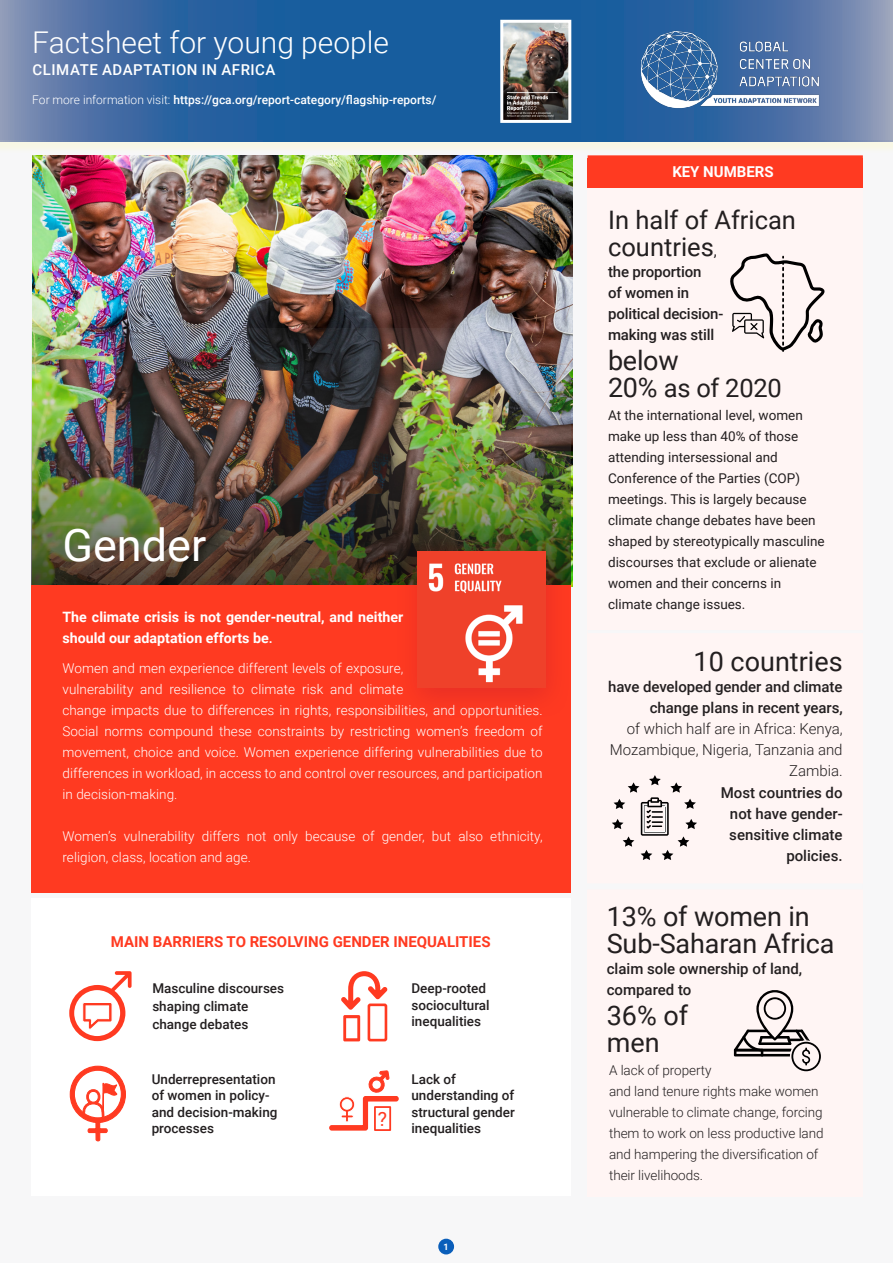
<style>
.page{position:relative;width:893px;height:1263px;background:#fff}
.page>*{position:absolute;margin:0;border:0;box-sizing:border-box;transform-origin:0 0}
.t1{font:45px "Roboto";color:#fff}
.t2{font:300 30px "Roboto";color:#fff}
.t3{font:27px/27px "Roboto";letter-spacing:-.005em;color:#231f20}
.t4{font:25.5px/27px "Roboto";color:#231f20}
.Section_body_text{font:19.65px "Roboto";color:#ff3a21}
.t5{font:500 15px/21px "Roboto";letter-spacing:-.005em;color:#231f20}
.t6{font:300 15px/21px "Roboto";color:#231f20;text-align:right}
.t7{font:500 15px "Roboto";letter-spacing:.035em;color:#fff}
.Section_Titles{font:700 15px "Roboto";color:#ff3a21}
.Section_Titles-2{font:700 15px "Roboto";color:#fff}
.t8{font:700 14.25px/21px "Roboto";color:#fff}
.t9{font:300 13.5px/21px "Roboto";letter-spacing:.005em;color:#fff}
.t10{font:13.5px/21px "Roboto";color:#231f20}
.t11{font:500 13.5px/16.5px "Roboto";color:#231f20}
.t12{font:300 13.5px/21px "Roboto";letter-spacing:-.005em;color:#231f20}
.t13{font:500 12px "Roboto";color:#fff}
.Section_body_text-2{font:700 9px "Roboto";color:#fff}
.s1{font-weight:300}
.s2{font-weight:500}
.s3{font-size:15px}
.s4{font-size:27px}
</style>
<div class="page">
<div style="left:0;top:75px;width:893px;height:1188px;background:#f7f7f8"></div>
<img style="left:32px;top:156px;width:540px;height:431px">
<div style="left:0;top:0;width:893px;height:154px;background:#fff9a0;opacity:.21"></div>
<div style="left:588px;top:158px;width:275px;height:30px;background:#ff3a21"></div>
<div style="left:588px;top:188px;width:275px;height:1008px;background:#fff5f4"></div>
<div style="left:31px;top:899px;width:539px;height:297px;background:#fff"></div>
<hr style="left:588px;top:155px;width:275px;height:3px;background:#ff3a21">
<hr style="left:588px;top:630px;width:275px;height:3px;background:#f7f7f8">
<div style="left:580px;top:883px;width:283px;height:6px;background:#f7f7f8"></div>
<div style="left:438px;top:1239px;width:16px;height:15px;background:#0a5eba;border-radius:50%"></div>
<img style="left:31px;top:329px;width:540px;height:257px">
<div style="left:31px;top:586px;width:540px;height:307px;background:#ff3a21"></div>
<div style="left:395px;top:536px;width:176px;height:184px;background:#d1232a;opacity:.5"></div>
<img style="left:418px;top:552px;width:127px;height:136px">
<svg style="left:69px;top:971px;width:63px;height:70px"></svg>
<svg style="left:69px;top:1065px;width:57px;height:77px"></svg>
<svg style="left:341px;top:971px;width:47px;height:70px"></svg>
<svg style="left:329px;top:1071px;width:70px;height:60px"></svg>
<div style="left:374px;top:1106px;width:17px;height:25px;background:#fff;border:2px solid #ff3a21"></div>
<svg style="left:730px;top:253px;width:95px;height:98px"></svg>
<svg style="left:734px;top:990px;width:87px;height:81px"></svg>
<svg style="left:612px;top:775px;width:85px;height:85px"></svg>
<svg style="left:0;top:0;width:440px;height:140px;background:#3368a2"></svg>
<svg style="left:440px;top:0;width:453px;height:140px;background:#396ca4"></svg>
<img style="left:634px;top:24px;width:190px;height:90px">
<img style="left:504px;top:24px;width:63px;height:95px">
<div style="left:500px;top:20px;width:71px;height:103px;border:3px solid #fff"></div>
<p class="t2" style="left:32px;top:21px;width:358px">Factsheet for young people</p>
<p class="t2" style="left:62px;top:23px;width:358px">Factsheet for young people</p>
<p class="t7" style="left:33px;top:59px;width:245px">CLIMATE ADAPTATION IN AFRICA</p>
<p class="t7" style="left:63px;top:61px;width:245px">CLIMATE ADAPTATION IN AFRICA</p>
<p class="t13" style="left:32px;top:91px;width:406px"><span class="s1">For more information visit:</span> https://gca.org/report-category/flagship-reports/</p>
<p class="t1" style="left:62px;top:513px;width:145px">Gender</p>
<p class="t8" style="left:62px;top:606px;width:342px">The climate crisis is not gender-neutral, and neither should our adaptation efforts be<span class="s2">.</span></p>
<p class="t9" style="left:62px;top:657px;width:482px">Women and men experience different levels of exposure,<br>vulnerability and resilience to climate risk and climate<br>change impacts due to differences in rights, responsibilities, and opportunities.<br>Social norms compound these constraints by restricting women’s freedom of movement, choice and voice. Women experience differing vulnerabilities due to differences in workload, in access to and control over resources, and participation in decision-making.</p>
<p class="t9" style="left:62px;top:825px;width:482px">Women’s vulnerability differs not only because of gender, but also ethnicity, religion, class, location and age.</p>
<p class="Section_Titles" style="left:111px;top:931px;width:381px">MAIN BARRIERS TO RESOLVING GENDER INEQUALITIES</p>
<p class="t11" style="left:152px;top:979px;width:133px;line-height:18px">Masculine discourses shaping climate change debates</p>
<p class="t11" style="left:411px;top:980px;width:80px">Deep-rooted sociocultural inequalities</p>
<p class="t11" style="left:152px;top:1070px;width:127px">Underrepresentation of women in policy&shy;and decision-making processes</p>
<p class="Section_body_text" style="left:378px;top:1105px;width:11px">?</p>
<p class="t11" style="left:411px;top:1070px;width:105px">Lack of understanding of structural gender inequalities</p>
<p class="Section_body_text-2" style="left:444px;top:1240px;width:7px">1</p>
<p class="Section_Titles-2" style="left:672px;top:161px;width:103px">KEY NUMBERS</p>
<p class="t4" style="left:608px;top:205px;width:189px">In half of African countries<span class="s3">,</span></p>
<p class="t5" style="left:608px;top:260px;width:117px">the proportion<br>of women in political decision&shy;making was still</p>
<p class="t3" style="left:608px;top:346px;width:72px">below</p>
<p class="t4" style="left:608px;top:373px;width:175px"><span class="s4">20%</span> as of 2020</p>
<p class="t10" style="left:608px;top:405px;width:218px">At the international level, women make up less than 40% of those attending intersessional and<br>Conference of the Parties (COP) meetings. This is largely because climate change debates have been shaped by stereotypically masculine discourses that exclude or alienate women and their concerns in climate change issues.</p>
<p class="t3" style="left:694px;top:647px;width:151px">10 countries</p>
<p class="t5" style="left:608px;top:675px;width:236px;text-align:right">have developed gender and climate change plans in recent years,</p>
<p class="t6" style="left:610px;top:717px;width:234px">of which half are in Africa: Kenya,<br>Mozambique, Nigeria, Tanzania and<br>Zambia.</p>
<p class="t5" style="left:721px;top:782px;width:123px;text-align:right">Most countries do not have gender&shy;sensitive climate policies.</p>
<p class="t3" style="left:607px;top:901px;width:229px">13% of women in<br>Sub-Saharan Africa</p>
<p class="t5" style="left:607px;top:957px;width:197px">claim sole ownership of land, compared to</p>
<p class="t3" style="left:607px;top:1000px;width:83px">36% of men</p>
<p class="t12" style="left:609px;top:1059px;width:216px">A lack of property<br>and land tenure rights make women vulnerable to climate change, forcing them to work on less productive land and hampering the diversification of their livelihoods.</p>
</div>
